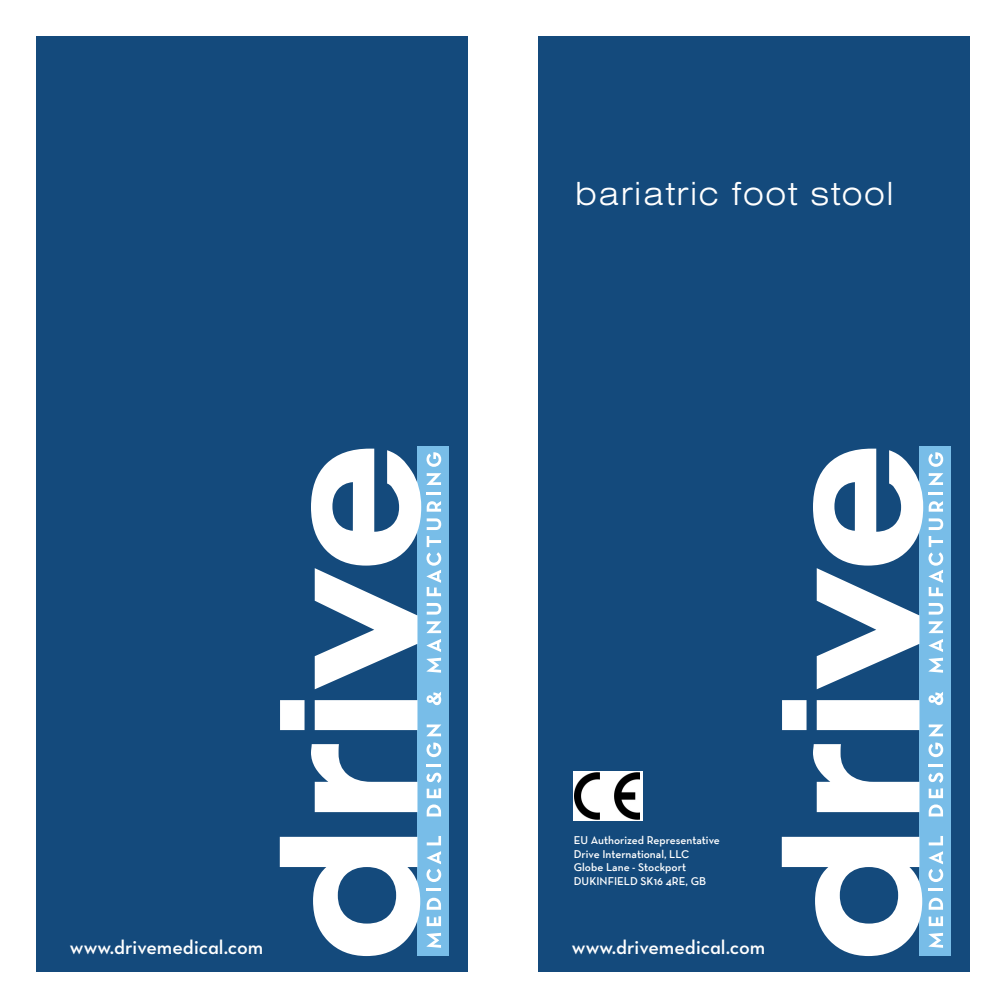
<style>
.page{position:relative;width:1008px;height:1008px;background:#fff}
.page>*{position:absolute;margin:0;border:0;box-sizing:border-box;transform-origin:0 0}
.t1{font:300 expanded 32px "Swiss 721 BT";letter-spacing:.05em;color:#fff}
.t2{font:20px "Neutraface Text Demi Alt";color:#fff}
.t3{font:600 11.4px "Neutraface Text TT";color:#fff}
</style>
<div class="page">
<div style="left:538px;top:36px;width:432px;height:936px;background:#144a7c"></div>
<div style="left:919px;top:446px;width:32px;height:510px;background:#78bde8"></div>
<svg style="left:813px;top:744px;width:106px;height:68px"></svg>
<svg style="left:782px;top:700px;width:137px;height:30px;background:#ecf0f4"></svg>
<svg style="left:813px;top:449px;width:110px;height:240px"></svg>
<svg style="left:782px;top:837px;width:140px;height:119px"></svg>
<svg style="left:929px;top:933px;width:14px;height:15px"></svg>
<svg style="left:929px;top:916px;width:14px;height:10px"></svg>
<svg style="left:929px;top:898px;width:14px;height:12px"></svg>
<hr style="left:929px;top:888px;width:14px;height:3px;background:#fff">
<svg style="left:929px;top:851px;width:14px;height:31px"></svg>
<svg style="left:929px;top:836px;width:14px;height:9px"></svg>
<svg style="left:929px;top:804px;width:14px;height:12px"></svg>
<svg style="left:929px;top:773px;width:14px;height:25px"></svg>
<svg style="left:929px;top:764px;width:14px;height:2px"></svg>
<svg style="left:929px;top:742px;width:14px;height:15px"></svg>
<svg style="left:929px;top:725px;width:14px;height:11px"></svg>
<svg style="left:929px;top:692px;width:14px;height:13px"></svg>
<svg style="left:929px;top:658px;width:14px;height:15px"></svg>
<svg style="left:929px;top:639px;width:14px;height:13px"></svg>
<svg style="left:929px;top:621px;width:14px;height:12px"></svg>
<svg style="left:929px;top:603px;width:14px;height:12px"></svg>
<svg style="left:929px;top:536px;width:14px;height:60px"></svg>
<svg style="left:929px;top:518px;width:14px;height:12px"></svg>
<svg style="left:929px;top:501px;width:14px;height:11px"></svg>
<hr style="left:929px;top:492px;width:14px;height:3px;background:#fff">
<svg style="left:929px;top:473px;width:14px;height:12px"></svg>
<svg style="left:929px;top:452px;width:14px;height:15px"></svg>
<svg style="left:573px;top:771px;width:69px;height:50px"></svg>
<img style="left:575px;top:773px;width:65px;height:46px">
<div style="left:36px;top:36px;width:432px;height:936px;background:#144a7c"></div>
<div style="left:417px;top:446px;width:32px;height:510px;background:#78bde8"></div>
<svg style="left:311px;top:744px;width:106px;height:68px"></svg>
<svg style="left:280px;top:700px;width:137px;height:30px;background:#ecf0f4"></svg>
<svg style="left:311px;top:449px;width:110px;height:240px"></svg>
<svg style="left:280px;top:837px;width:140px;height:119px"></svg>
<svg style="left:427px;top:933px;width:14px;height:15px"></svg>
<svg style="left:427px;top:916px;width:14px;height:10px"></svg>
<svg style="left:427px;top:898px;width:14px;height:12px"></svg>
<hr style="left:427px;top:888px;width:14px;height:3px;background:#fff">
<svg style="left:427px;top:851px;width:14px;height:31px"></svg>
<svg style="left:427px;top:836px;width:14px;height:9px"></svg>
<svg style="left:427px;top:804px;width:14px;height:12px"></svg>
<svg style="left:427px;top:773px;width:14px;height:25px"></svg>
<svg style="left:427px;top:764px;width:14px;height:2px"></svg>
<svg style="left:427px;top:742px;width:14px;height:15px"></svg>
<svg style="left:427px;top:725px;width:14px;height:11px"></svg>
<svg style="left:427px;top:692px;width:14px;height:13px"></svg>
<svg style="left:427px;top:658px;width:14px;height:15px"></svg>
<svg style="left:427px;top:639px;width:14px;height:13px"></svg>
<svg style="left:427px;top:621px;width:14px;height:12px"></svg>
<svg style="left:427px;top:603px;width:14px;height:12px"></svg>
<svg style="left:427px;top:536px;width:14px;height:60px"></svg>
<svg style="left:427px;top:518px;width:14px;height:12px"></svg>
<svg style="left:427px;top:501px;width:14px;height:11px"></svg>
<hr style="left:427px;top:492px;width:14px;height:3px;background:#fff">
<svg style="left:427px;top:473px;width:14px;height:12px"></svg>
<svg style="left:427px;top:452px;width:14px;height:15px"></svg>
<p class="t2" style="left:70px;top:934px;width:195px">www.drivemedical.com</p>
<p class="t1" style="left:575px;top:174px;width:320px">bariatric foot stool</p>
<p class="t3" style="left:574px;top:833px;width:148px">EU Authorized Representative</p>
<p class="t3" style="left:574px;top:847px;width:117px">Drive International, LLC</p>
<p class="t3" style="left:574px;top:860px;width:114px">Globe Lane - Stockport</p>
<p class="t3" style="left:574px;top:874px;width:134px">DUKINFIELD SK16 4RE, GB</p>
<p class="t2" style="left:572px;top:934px;width:195px">www.drivemedical.com</p>
</div>
